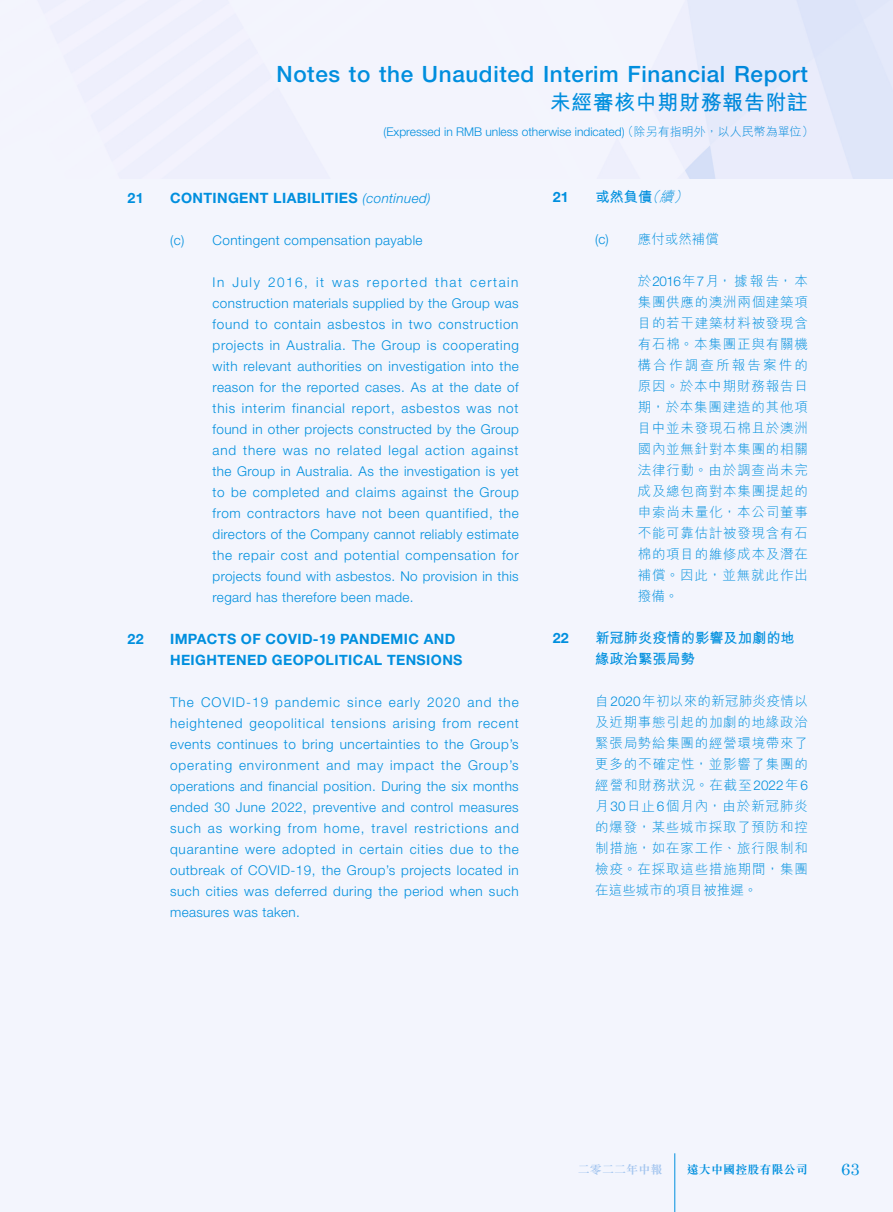
<style>
.page{position:relative;width:893px;height:1212px;background:#f3f5fd}
.page>*{position:absolute;margin:0;border:0;box-sizing:border-box;transform-origin:0 0}
.t1{font:500 22.5px "Helvetica Neue LT Std";letter-spacing:.025em;color:#008fde}
.t2{font:700 21px "M Hei HK";letter-spacing:.025em;color:#008fde}
.t3{font:16.5px "Century";color:#008fde}
.Subhead_1{font:700 14.25px/21px "Helvetica Neue LT Std";letter-spacing:.025em;color:#008fde}
.副標題1{font:700 14.25px/21px "M Hei HK";color:#008fde}
.副標題1-2{font:700 14.25px "Helvetica Neue LT Std";color:#008fde}
.Body_Text{font:300 13.5px/21px "Helvetica Neue LT Std";letter-spacing:.025em;color:#008fde;text-align:justify}
.內文{font:300 13.5px/21px "M Hei HK";letter-spacing:.055em;color:#008fde;text-align:justify}
.t4{font:300 12px "Helvetica Neue LT Std";color:#008fde}
.t5{font:700 12px "M Sung HK";letter-spacing:.01em;color:#008fde}
.t6{font:700 12px "M Sung HK";letter-spacing:.01em;color:#a3c5ef}
.s1{font-family:"M Hei HK"}
.s2{font-weight:300;font-style:italic;font-size:13.5px}
.s3{font-weight:300;font-style:italic}
.s4{font-family:"Helvetica Neue LT Std"}
</style>
<div class="page">
<hr style="left:674px;top:1153px;width:1px;height:59px;background:#008fde">
<h1 class="t1" style="left:276px;top:61px;width:533px">Notes to the Unaudited Interim Financial Report</h1>
<h2 class="t2" style="left:550px;top:87px;width:260px">未經審核中期財務報告附註</h2>
<p class="t4" style="left:384px;top:125px;width:432px">(Expressed in RMB unless otherwise indicated) <span class="s1">（除另有指明外，以人民幣為單位）</span></p>
<p class="Subhead_1" style="left:128px;top:187px;width:18px">21</p>
<p class="Subhead_1" style="left:170px;top:187px;width:262px">CONTINGENT LIABILITIES <span class="s2">(continued)</span></p>
<p class="Body_Text" style="left:170px;top:229px;width:254px">(c) Contingent compensation payable</p>
<p class="Body_Text" style="left:213px;top:271px;width:308px">In July 2016, it was reported that certain construction materials supplied by the Group was found to contain asbestos in two construction projects in Australia. The Group is cooperating with relevant authorities on investigation into the reason for the reported cases. As at the date of this interim financial report, asbestos was not found in other projects constructed by the Group and there was no related legal action against the Group in Australia. As the investigation is yet to be completed and claims against the Group from contractors have not been quantified, the directors of the Company cannot reliably estimate the repair cost and potential compensation for projects found with asbestos. No provision in this regard has therefore been made.</p>
<p class="Subhead_1" style="left:128px;top:628px;width:18px">22</p>
<p class="Subhead_1" style="left:170px;top:628px;width:294px">IMPACTS OF COVID-19 PANDEMIC AND<br>HEIGHTENED GEOPOLITICAL TENSIONS</p>
<p class="Body_Text" style="left:170px;top:691px;width:350px">The COVID-19 pandemic since early 2020 and the heightened geopolitical tensions arising from recent events continues to bring uncertainties to the Group’s operating environment and may impact the Group’s operations and financial position. During the six months ended 30 June 2022, preventive and control measures such as working from home, travel restrictions and quarantine were adopted in certain cities due to the outbreak of COVID-19, the Group’s projects located in such cities was deferred during the period when such measures was taken.</p>
<p class="副標題1-2" style="left:553px;top:188px;width:17px">21</p>
<p class="副標題1" style="left:595px;top:185px;width:98px">或然負債<span class="s3">（續）</span></p>
<p class="內文" style="left:595px;top:228px;width:125px"><span class="s4">(c)</span> 應付或然補償</p>
<p class="內文" style="left:638px;top:270px;width:172px">於<span class="s4">2016</span>年<span class="s4">7</span>月，據報告，本集團供應的澳洲兩個建築項目的若干建築材料被發現含有石棉。本集團正與有關機構合作調查所報告案件的原因。於本中期財務報告日期，於本集團建造的其他項目中並未發現石棉且於澳洲國內並無針對本集團的相關法律行動。由於調查尚未完成及總包商對本集團提起的申索尚未量化，本公司董事不能可靠估計被發現含有石棉的項目的維修成本及潛在補償。因此，並無就此作出撥備。</p>
<p class="副標題1-2" style="left:553px;top:629px;width:17px">22</p>
<p class="副標題1" style="left:595px;top:626px;width:201px">新冠肺炎疫情的影響及加劇的地緣政治緊張局勢</p>
<p class="內文" style="left:595px;top:690px;width:214px">自<span class="s4">2020</span>年初以來的新冠肺炎疫情以及近期事態引起的加劇的地緣政治緊張局勢給集團的經營環境帶來了更多的不確定性，並影響了集團的經營和財務狀況。在截至<span class="s4">2022</span>年<span class="s4">6</span>月<span class="s4">30</span>日止<span class="s4">6</span>個月內，由於新冠肺炎的爆發，某些城市採取了預防和控制措施，如在家工作、旅行限制和檢疫。在採取這些措施期間，集團在這些城市的項目被推遲。</p>
<p class="t6" style="left:578px;top:1163px;width:86px">二零二二年中報</p>
<p class="t5" style="left:687px;top:1163px;width:123px">遠大中國控股有限公司</p>
<p class="t3" style="left:841px;top:1155px;width:20px">63</p>
</div>
